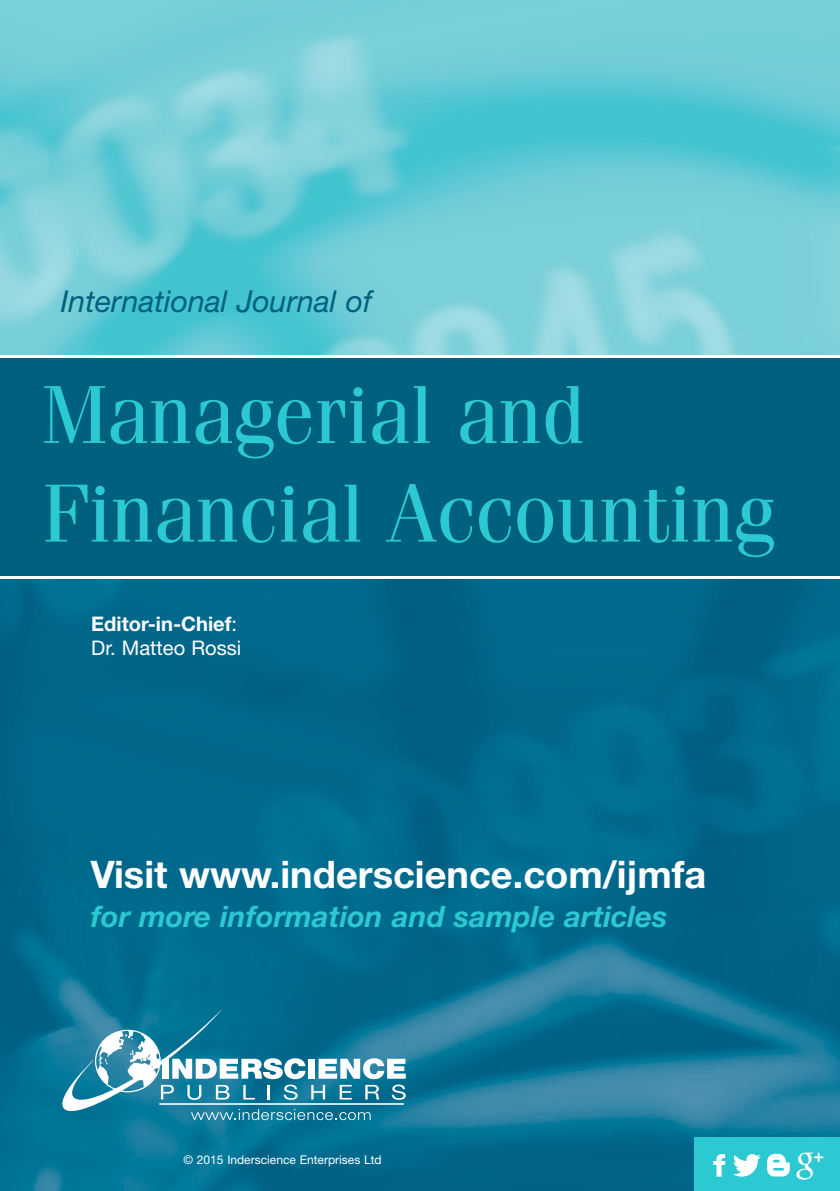
<style>
.page{position:relative;width:840px;height:1191px;background:#fff}
.page>*{position:absolute;margin:0;border:0;box-sizing:border-box;transform-origin:0 0}
.t1{font:82.2px/98.6px "Fenice";letter-spacing:-.01em;color:#2cc9d2}
.t2{font:700 38px "Helvetica Neue";color:#fff}
.t3{font:italic 30.2px "Helvetica Neue";color:#00617e}
.t4{font:italic 700 29.4px "Helvetica Neue";color:#2cc9d2}
.t5{font:700 20px/24.4px "Helvetica Neue";color:#fff}
.t6{font:12px "Helvetica Neue";color:#fff}
.s1{font-weight:400}
</style>
<div class="page">
<img style="left:0;top:580px;width:839px;height:611px">
<img style="left:0;top:0;width:839px;height:354px">
<div style="left:0;top:357px;width:839px;height:218px;background:#00617e"></div>
<svg style="left:62px;top:1009px;width:343px;height:111px;background:#3a8fab"></svg>
<div style="left:694px;top:1137px;width:145px;height:54px;background:#2cc9d2"></div>
<svg style="left:713px;top:1154px;width:11px;height:22px"></svg>
<svg style="left:733px;top:1154px;width:27px;height:22px"></svg>
<svg style="left:767px;top:1153px;width:22px;height:23px"></svg>
<svg style="left:796px;top:1152px;width:26px;height:27px"></svg>
<p class="t3" style="left:61px;top:290px;width:313px">International Journal of</p>
<h1 class="t1" style="left:42px;top:372px;width:733px">Managerial and<br>Financial Accounting</h1>
<p class="t5" style="left:91px;top:613px;width:152px">Editor-in-Chief<span class="s1">:<br>Dr. Matteo Rossi</span></p>
<p class="t2" style="left:91px;top:860px;width:616px">Visit www.inderscience.com/ijmfa</p>
<p class="t4" style="left:91px;top:906px;width:577px">for more information and sample articles</p>
<p class="t6" style="left:183px;top:1155px;width:199px">© 2015 Inderscience Enterprises Ltd</p>
</div>
